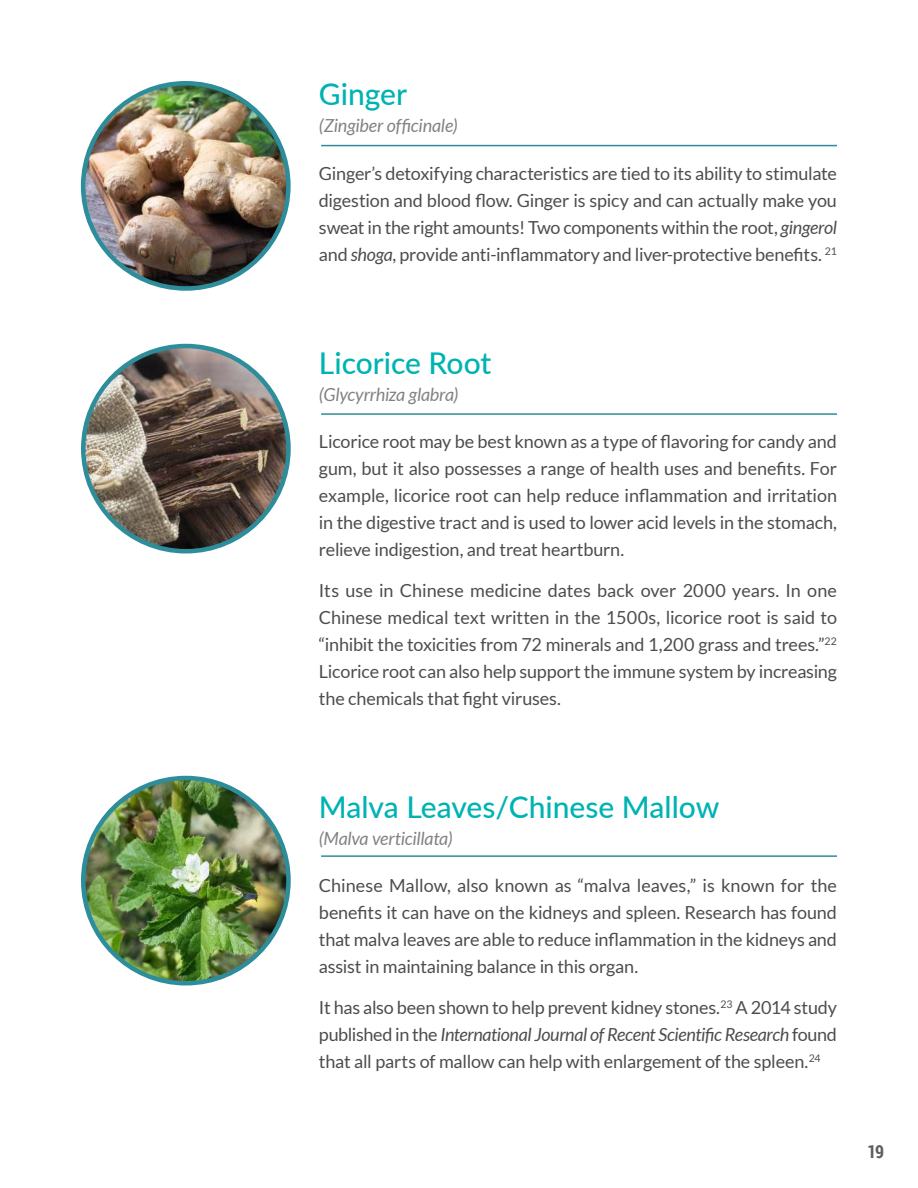
<style>
.page{position:relative;width:918px;height:1188px;background:#fff}
.page>*{position:absolute;margin:0;border:0;box-sizing:border-box;transform-origin:0 0}
.t1{font:500 30px "Lato";color:#00b3b3}
.t2{font:18px/27px "Lato";letter-spacing:-.01em;color:#4c4d4e;text-align:justify}
.t3{font:italic 18px "Lato";letter-spacing:-.015em;color:#808284}
.t4{font:700 18px "Roboto Condensed";color:#5e5e60}
.s1{font-style:italic}
</style>
<div class="page">
<hr style="left:321px;top:145px;width:516px;height:1px;background:#2e8d9a">
<hr style="left:321px;top:413px;width:516px;height:2px;background:#2e8d9a">
<img style="left:83px;top:83px;width:205px;height:205px;border-radius:103px">
<div style="left:81px;top:81px;width:210px;height:210px;border:5px solid #2e8d9a;border-radius:50%"></div>
<img style="left:83px;top:346px;width:205px;height:204px">
<div style="left:81px;top:344px;width:210px;height:209px;border:5px solid #2e8d9a;border-radius:50%"></div>
<hr style="left:321px;top:855px;width:516px;height:2px;background:#2e8d9a">
<img style="left:83px;top:778px;width:205px;height:205px;border-radius:103px">
<div style="left:81px;top:776px;width:210px;height:209px;border:5px solid #2e8d9a;border-radius:50%"></div>
<h1 class="t1" style="left:319px;top:73px;width:90px">Ginger</h1>
<p class="t3" style="left:319px;top:116px;width:140px">(Zingiber officinale)</p>
<p class="t2" style="left:319px;top:161px;width:520px">Ginger’s detoxifying characteristics are tied to its ability to stimulate digestion and blood flow. Ginger is spicy and can actually make you sweat in the right amounts! Two components within the root, <span class="s1">gingerol </span>and <span class="s1">shoga</span>, provide anti-inflammatory and liver-protective benefits. <sup>21</sup></p>
<h1 class="t1" style="left:319px;top:341px;width:174px">Licorice Root</h1>
<p class="t3" style="left:319px;top:387px;width:141px">(Glycyrrhiza glabra)</p>
<p class="t2" style="left:319px;top:428px;width:520px">Licorice root may be best known as a type of flavoring for candy and gum, but it also possesses a range of health uses and benefits. For example, licorice root can help reduce inflammation and irritation in the digestive tract and is used to lower acid levels in the stomach, relieve indigestion, and treat heartburn.</p>
<p class="t2" style="left:319px;top:578px;width:520px">Its use in Chinese medicine dates back over 2000 years. In one Chinese medical text written in the 1500s, licorice root is said to “inhibit the toxicities from 72 minerals and 1,200 grass and trees.”<sup>22<br></sup>Licorice root can also help support the immune system by increasing the chemicals that fight viruses.</p>
<h1 class="t1" style="left:319px;top:785px;width:402px">Malva Leaves/Chinese Mallow</h1>
<p class="t3" style="left:319px;top:831px;width:135px">(Malva verticillata)</p>
<p class="t2" style="left:319px;top:873px;width:520px">Chinese Mallow, also known as “malva leaves,” is known for the benefits it can have on the kidneys and spleen. Research has found that malva leaves are able to reduce inflammation in the kidneys and assist in maintaining balance in this organ.</p>
<p class="t2" style="left:319px;top:995px;width:520px">It has also been shown to help prevent kidney stones.<sup>23</sup> A 2014 study published in the <span class="s1">International Journal of Recent Scientific Research</span> found that all parts of mallow can help with enlargement of the spleen.<sup>24</sup></p>
<p class="t4" style="left:868px;top:1141px;width:18px">19</p>
</div>
